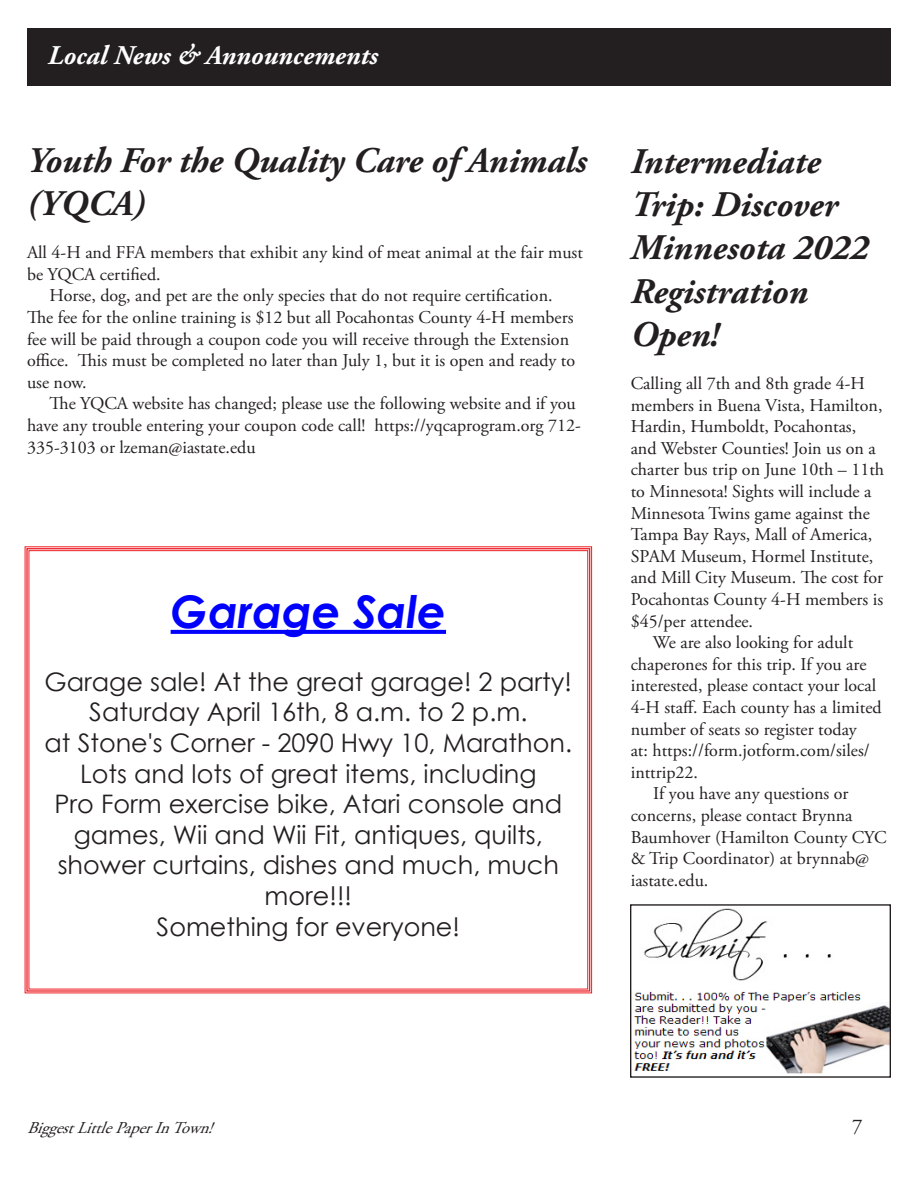
<style>
.page{position:relative;width:918px;height:1188px;background:#fff}
.page>*{position:absolute;margin:0;border:0;box-sizing:border-box;transform-origin:0 0}
.Heading_1{font:italic 700 45px "Century Gothic";color:#00f}
.Heading_1-2{font:italic 700 36px/43.2px "Adobe Garamond Pro";color:#231f20}
.t1{font:italic 700 27px "Adobe Garamond Pro";color:#fff}
.Heading_1-3{font:25.5px/30.6px "Century Gothic";color:#231f20;text-align:center}
.t2{font:21px "Adobe Garamond Pro";color:#231f20}
.Heading_1-4{font:18px/21.6px "Adobe Garamond Pro";color:#231f20}
.t3{font:italic 16.5px "Adobe Garamond Pro";color:#231f20}
</style>
<div class="page">
<div style="left:27px;top:28px;width:864px;height:58px;background:#231f20"></div>
<img style="left:633px;top:908px;width:256px;height:166px">
<div style="left:630px;top:904px;width:261px;height:174px;border:1px solid #231f20"></div>
<svg style="left:24px;top:546px;width:568px;height:448px"></svg>
<p class="t1" style="left:48px;top:40px;width:332px">Local News &amp; Announcements</p>
<p class="Heading_1-2" style="left:27px;top:140px;width:561px">Youth For the Quality Care of Animals (YQCA)</p>
<p class="Heading_1-4" style="left:27px;top:242px;width:557px">All 4-H and FFA members that exhibit any kind of meat animal at the fair must be YQCA certified.</p>
<p class="Heading_1-4" style="left:27px;top:286px;width:550px;text-indent:22px">Horse, dog, and pet are the only species that do not require certification.<br>The fee for the online training is $12 but all Pocahontas County 4-H members fee will be paid through a coupon code you will receive through the Extension office. This must be completed no later than July 1, but it is open and ready to use now.</p>
<p class="Heading_1-4" style="left:27px;top:394px;width:555px;text-indent:22px">The YQCA website has changed; please use the following website and if you have any trouble entering your coupon code call! https://yqcaprogram.org 712-<br>335-3103 or lzeman@iastate.edu</p>
<p class="Heading_1" style="left:171px;top:577px;width:277px">Garage Sale</p>
<p class="Heading_1-3" style="left:45px;top:666px;width:529px">Garage sale! At the great garage! 2 party!</p>
<p class="Heading_1-3" style="left:89px;top:696px;width:440px">Saturday April 16th, 8 a.m. to 2 p.m.</p>
<p class="Heading_1-3" style="left:45px;top:727px;width:529px">at Stone's Corner - 2090 Hwy 10, Marathon.</p>
<p class="Heading_1-3" style="left:80px;top:758px;width:458px">Lots and lots of great items, including</p>
<p class="Heading_1-3" style="left:54px;top:788px;width:509px">Pro Form exercise bike, Atari console and games, Wii and Wii Fit, antiques, quilts, shower curtains, dishes and much, much more!!!</p>
<p class="Heading_1-3" style="left:157px;top:911px;width:305px">Something for everyone!</p>
<p class="Heading_1-2" style="left:631px;top:141px;width:239px">Intermediate<br>Trip: Discover<br>Minnesota 2022<br>Registration<br>Open!</p>
<p class="Heading_1-4" style="left:631px;top:373px;width:255px">Calling all 7th and 8th grade 4-H members in Buena Vista, Hamilton,<br>Hardin, Humboldt, Pocahontas, and Webster Counties! Join us on a charter bus trip on June 10th – 11th to Minnesota! Sights will include a<br>Minnesota Twins game against the<br>Tampa Bay Rays, Mall of America,<br>SPAM Museum, Hormel Institute, and Mill City Museum. The cost for<br>Pocahontas County 4-H members is $45/per attendee.</p>
<p class="Heading_1-4" style="left:631px;top:632px;width:253px;text-indent:22px">We are also looking for adult chaperones for this trip. If you are interested, please contact your local<br>4-H staff. Each county has a limited number of seats so register today<br>at: https://form.jotform.com/siles/ inttrip22.</p>
<p class="Heading_1-4" style="left:631px;top:784px;width:258px;text-indent:22px">If you have any questions or concerns, please contact Brynna<br>Baumhover (Hamilton County CYC &amp; Trip Coordinator) at brynnab@ iastate.edu.</p>
<p class="t3" style="left:27px;top:1118px;width:195px">BiggestLittlePaperInTown!</p>
<p class="t2" style="left:852px;top:1114px;width:12px">7</p>
</div>
